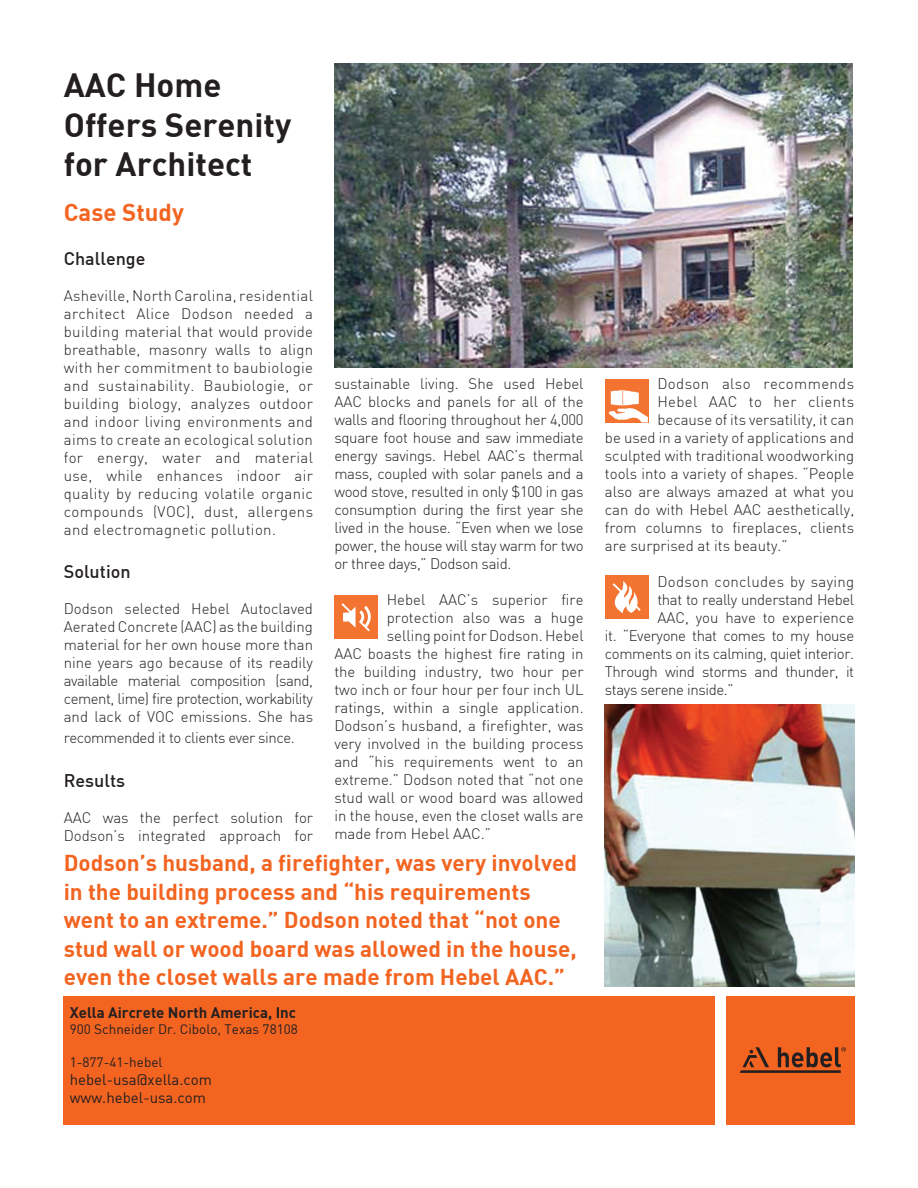
<style>
.page{position:relative;width:918px;height:1188px;background:#fff}
.page>*{position:absolute;margin:0;border:0;box-sizing:border-box;transform-origin:0 0}
.Hebel-Titulo{font:33px/39.6px "DIN Bold";color:#231f20}
.Hebel-Subline{font:24px "DIN Bold";color:#f36421}
.t1{font:22.5px/28.5px "DIN Bold";color:#f36421}
.Hebel-Subtitulos{font:500 18px "DIN";color:#231f20}
.Hebel-Copy{font:300 15px/18px "DIN";color:#231f20;text-align:justify}
.Hebel-Copy-2{font:300 15px "DIN";letter-spacing:-.025em;color:#231f20}
.Hebel-Copy-3{font:300 15px "DIN";letter-spacing:.025em;color:#231f20}
.Hebel-Copy-4{font:15px "DIN";color:#231f20}
.Hebel-Copy-5{font:300 15px "DIN";letter-spacing:-.03em;color:#231f20}
.Hebel-Copy-6{font:15px "DIN Bold";color:#231f20}
.Hebel-Copy-7{font:300 15px "DIN";letter-spacing:.02em;color:#231f20}
.Hebel-Copy-8{font:13.5px "DIN";color:#231f20}
</style>
<div class="page">
<div style="left:64px;top:996px;width:651px;height:128px;background:#f36421"></div>
<div style="left:726px;top:996px;width:128px;height:128px;background:#f36421"></div>
<svg style="left:740px;top:1047px;width:106px;height:26px"></svg>
<img style="left:334px;top:64px;width:519px;height:303px">
<div style="left:605px;top:575px;width:43px;height:44px;background:#f37331"></div>
<svg style="left:613px;top:581px;width:28px;height:32px"></svg>
<div style="left:605px;top:380px;width:43px;height:43px;background:#f37331"></div>
<svg style="left:608px;top:389px;width:40px;height:33px"></svg>
<div style="left:334px;top:596px;width:44px;height:43px;background:#f37331"></div>
<svg style="left:341px;top:603px;width:30px;height:28px"></svg>
<img style="left:605px;top:705px;width:249px;height:281px">
<p class="Hebel-Titulo" style="left:64px;top:64px;width:229px">AAC Home<br>Offers Serenity for Architect</p>
<p class="Hebel-Subline" style="left:64px;top:197px;width:122px">Case Study</p>
<p class="Hebel-Subtitulos" style="left:64px;top:247px;width:83px">Challenge</p>
<p class="Hebel-Copy" style="left:64px;top:286px;width:251px">Asheville, North Carolina, residential architect Alice Dodson needed a building material that would provide breathable, masonry walls to align with her commitment to baubiologie and sustainability. Baubiologie, or building biology, analyzes outdoor and indoor living environments and aims to create an ecological solution for energy, water and material use, while enhances indoor air quality by reducing volatile organic compounds (VOC), dust, allergens and electromagnetic pollution.</p>
<p class="Hebel-Subtitulos" style="left:64px;top:560px;width:68px">Solution</p>
<p class="Hebel-Copy" style="left:64px;top:599px;width:251px">Dodson selected Hebel Autoclaved Aerated Concrete (AAC) as the building material for her own house more than nine years ago because of its readily available material composition (sand, cement, lime) fire protection, workability and lack of VOC emissions. She has</p>
<p class="Hebel-Copy-5" style="left:64px;top:729px;width:232px">recommended it to clients ever since.</p>
<p class="Hebel-Subtitulos" style="left:64px;top:769px;width:63px">Results</p>
<p class="Hebel-Copy" style="left:64px;top:808px;width:251px">AAC was the perfect solution for<br>Dodson’s integrated approach for</p>
<p class="Hebel-Copy" style="left:334px;top:374px;width:251px">sustainable living. She used Hebel AAC blocks and panels for all of the walls and flooring throughout her 4,000 square foot house and saw immediate energy savings. Hebel AAC’s thermal mass, coupled with solar panels and a wood stove, resulted in only $100 in gas consumption during the first year she lived in the house. “Even when we lose power, the house will stay warm for two or three days,” Dodson said.</p>
<p class="Hebel-Copy" style="left:387px;top:590px;width:198px">Hebel AAC’s superior fire</p>
<p class="Hebel-Copy" style="left:387px;top:608px;width:198px">protection also was a huge</p>
<p class="Hebel-Copy" style="left:387px;top:626px;width:198px">selling point for Dodson. Hebel</p>
<p class="Hebel-Copy" style="left:334px;top:644px;width:251px">AAC boasts the highest fire rating in</p>
<p class="Hebel-Copy" style="left:334px;top:662px;width:251px">the building industry, two hour per</p>
<p class="Hebel-Copy" style="left:334px;top:680px;width:251px">two inch or four hour per four inch UL</p>
<p class="Hebel-Copy" style="left:334px;top:698px;width:251px">ratings, within a single application.</p>
<p class="Hebel-Copy" style="left:334px;top:716px;width:251px">Dodson’s husband, a firefighter, was</p>
<p class="Hebel-Copy" style="left:334px;top:734px;width:251px">very involved in the building process</p>
<p class="Hebel-Copy" style="left:334px;top:752px;width:251px">and “his requirements went to an</p>
<p class="Hebel-Copy" style="left:334px;top:770px;width:251px">extreme.” Dodson noted that “not one</p>
<p class="Hebel-Copy" style="left:334px;top:788px;width:251px">stud wall or wood board was allowed</p>
<p class="Hebel-Copy" style="left:334px;top:806px;width:251px">in the house, even the closet walls are</p>
<p class="Hebel-Copy" style="left:334px;top:824px;width:158px">made from Hebel AAC.”</p>
<p class="t1" style="left:64px;top:848px;width:515px">Dodson’s husband, a firefighter, was very involved in the building process and “his requirements went to an extreme.” Dodson noted that “not one stud wall or wood board was allowed in the house, even the closet walls are made from Hebel AAC.”</p>
<p class="Hebel-Copy-6" style="left:70px;top:1003px;width:228px">Xella Aircrete North America, Inc</p>
<p class="Hebel-Copy-8" style="left:70px;top:1021px;width:230px">900 Schneider Dr. Cibolo, Texas 78108</p>
<p class="Hebel-Copy-8" style="left:70px;top:1054px;width:94px">1-877-41-hebel</p>
<p class="Hebel-Copy-4" style="left:70px;top:1070px;width:144px">hebel-usa@xella.com</p>
<p class="Hebel-Copy-4" style="left:70px;top:1088px;width:138px">www.hebel-usa.com</p>
<p class="Hebel-Copy-3" style="left:657px;top:374px;width:198px">Dodson also recommends</p>
<p class="Hebel-Copy-3" style="left:657px;top:392px;width:198px">Hebel AAC to her clients</p>
<p class="Hebel-Copy" style="left:657px;top:410px;width:198px">because of its versatility, it can</p>
<p class="Hebel-Copy" style="left:605px;top:428px;width:251px">be used in a variety of applications and</p>
<p class="Hebel-Copy" style="left:605px;top:446px;width:251px">sculpted with traditional woodworking</p>
<p class="Hebel-Copy" style="left:605px;top:464px;width:251px">tools into a variety of shapes. “People</p>
<p class="Hebel-Copy" style="left:605px;top:482px;width:251px">also are always amazed at what you</p>
<p class="Hebel-Copy" style="left:605px;top:500px;width:251px">can do with Hebel AAC aesthetically,</p>
<p class="Hebel-Copy" style="left:605px;top:518px;width:251px">from columns to fireplaces, clients</p>
<p class="Hebel-Copy" style="left:605px;top:536px;width:184px">are surprised at its beauty.”</p>
<p class="Hebel-Copy-7" style="left:657px;top:572px;width:198px">Dodson concludes by saying</p>
<p class="Hebel-Copy-2" style="left:657px;top:590px;width:198px">that to really understand Hebel</p>
<p class="Hebel-Copy" style="left:657px;top:608px;width:198px">AAC, you have to experience</p>
<p class="Hebel-Copy-2" style="left:605px;top:626px;width:251px">it. “Everyone that comes to my house</p>
<p class="Hebel-Copy-2" style="left:605px;top:644px;width:251px">comments on its calming, quiet interior.</p>
<p class="Hebel-Copy-2" style="left:605px;top:662px;width:251px">Through wind storms and thunder, it</p>
<p class="Hebel-Copy-2" style="left:605px;top:680px;width:130px">stays serene inside.”</p>
</div>
